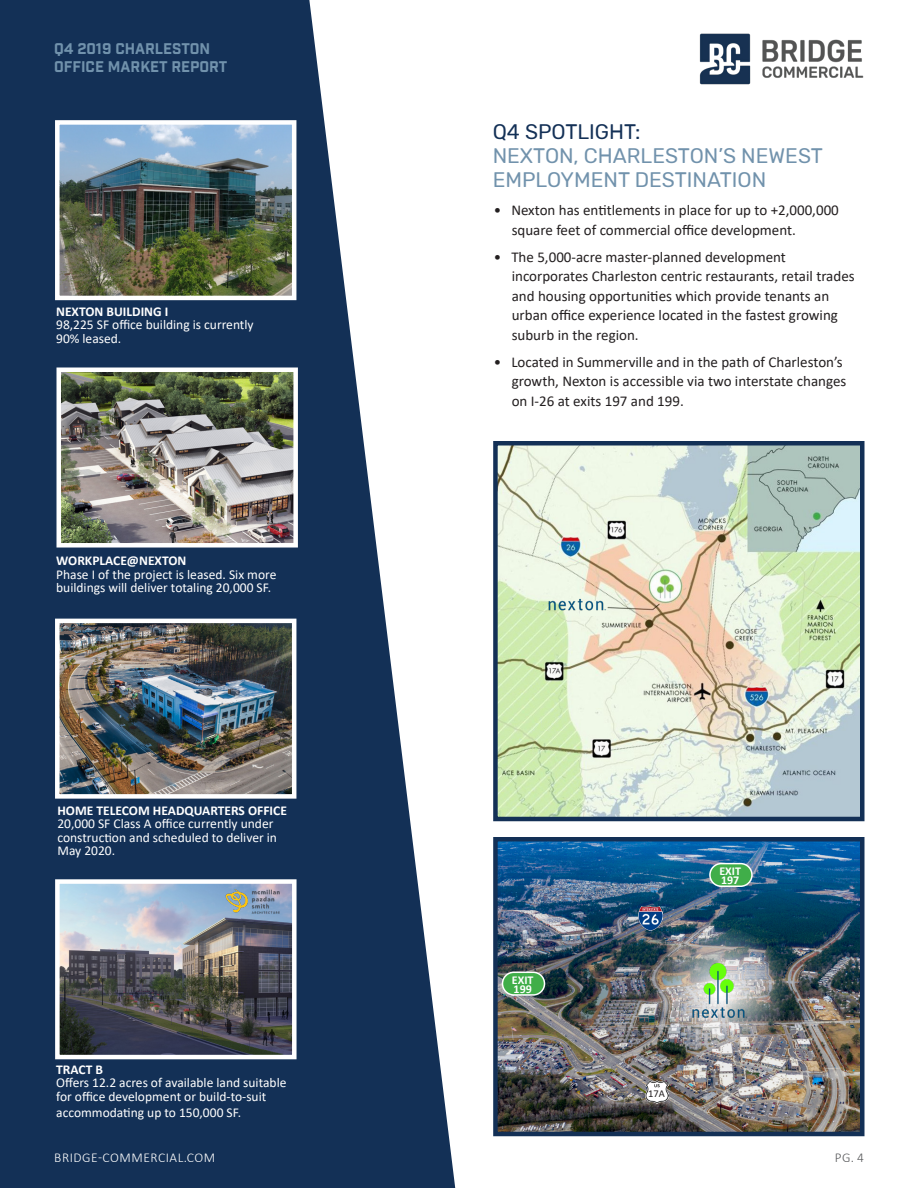
<style>
.page{position:relative;width:918px;height:1188px;background:#fff}
.page>*{position:absolute;margin:0;border:0;box-sizing:border-box;transform-origin:0 0}
.t1{font:21px/24px "Rubik";color:#7192ac}
.t2{font:21px "Rubik";color:#133056}
.t3{font:15px/19.5px "Calibri";color:#231f20}
.t4{font:15px "Industry Inc Base";color:#7192ac}
.t5{font:13.5px/13.5px "Calibri";color:#fff}
.t6{font:700 13.5px "Calibri";color:#fff}
.t7{font:300 13.5px "Calibri";letter-spacing:.04em;color:#fff}
.t8{font:300 13.5px "Calibri";color:#57585a}
.t9{font:700 12px/9px "Calibri";color:#fff}
.t10{font:10.5px "Calibri";color:#231f20}
.s1{font-weight:700}
</style>
<div class="page">
<svg style="left:0;top:0;width:455px;height:1188px;fill:#133056"></svg>
<img style="left:62px;top:373px;width:231px;height:170px">
<div style="left:57px;top:368px;width:241px;height:180px;border:4px solid #fff"></div>
<img style="left:60px;top:125px;width:231px;height:170px">
<div style="left:55px;top:120px;width:241px;height:180px;border:4px solid #fff"></div>
<img style="left:60px;top:624px;width:231px;height:170px">
<div style="left:55px;top:619px;width:241px;height:180px;border:4px solid #fff"></div>
<img style="left:699px;top:33px;width:165px;height:52px">
<img style="left:498px;top:446px;width:362px;height:370px">
<div style="left:493px;top:441px;width:372px;height:380px;border:4px solid #133056"></div>
<img style="left:544px;top:598px;width:64px;height:18px">
<img style="left:60px;top:884px;width:232px;height:170px">
<div style="left:55px;top:879px;width:242px;height:180px;border:4px solid #fff"></div>
<img style="left:222px;top:884px;width:66px;height:36px">
<img style="left:498px;top:842px;width:362px;height:289px">
<div style="left:493px;top:837px;width:372px;height:299px;border:4px solid #133056"></div>
<img style="left:646px;top:1081px;width:22px;height:22px">
<img style="left:638px;top:906px;width:24px;height:24px">
<div style="left:710px;top:864px;width:42px;height:22px;background:#40ae49;border-radius:11px"></div>
<div style="left:709px;top:863px;width:44px;height:24px;border:2px solid #fff;border-radius:11px"></div>
<div style="left:502px;top:972px;width:43px;height:23px;background:#40ae49;border-radius:11px"></div>
<div style="left:502px;top:972px;width:43px;height:24px;border:2px solid #fff;border-radius:11px"></div>
<img style="left:651px;top:928px;width:139px;height:130px;border-radius:50%">
<img style="left:688px;top:960px;width:61px;height:62px">
<p class="t4" style="left:54px;top:40px;width:158px">Q4 2019 CHARLESTON</p>
<p class="t4" style="left:54px;top:58px;width:175px">OFFICE MARKET REPORT</p>
<p class="t6" style="left:56px;top:302px;width:114px">NEXTON BUILDING I</p>
<p class="t5" style="left:56px;top:318px;width:199px">98,225 SF office building is currently<br>90% leased.</p>
<p class="t6" style="left:56px;top:551px;width:132px">WORKPLACE@NEXTON</p>
<p class="t5" style="left:56px;top:567px;width:222px">Phase I of the project is leased. Six more buildings will deliver totaling 20,000 SF.</p>
<p class="t6" style="left:57px;top:800px;width:231px">HOME TELECOM HEADQUARTERS OFFICE</p>
<p class="t5" style="left:57px;top:816px;width:221px">20,000 SF Class A office currently under construction and scheduled to deliver in<br>May 2020.</p>
<p class="t5" style="left:56px;top:1062px;width:232px"><span class="s1">TRACT B<br></span>Offers 12.2 acres of available land suitable for office development or build-to-suit</p>
<p class="t5" style="left:56px;top:1105px;width:186px">accommodating up to 150,000 SF.</p>
<p class="t7" style="left:54px;top:1149px;width:163px">BRIDGE-COMMERCIAL.COM</p>
<p class="t2" style="left:493px;top:119px;width:149px">Q4 SPOTLIGHT:</p>
<p class="t1" style="left:493px;top:144px;width:332px">NEXTON, CHARLESTON’S NEWEST<br>EMPLOYMENT DESTINATION</p>
<p class="t3" style="left:512px;top:200px;width:329px;text-indent:-18px">• Nexton has entitlements in place for up to +2,000,000 square feet of commercial office development.</p>
<p class="t3" style="left:512px;top:246px;width:344px;text-indent:-18px">• The 5,000-acre master-planned development incorporates Charleston centric restaurants, retail trades and housing opportunities which provide tenants an urban office experience located in the fastest growing suburb in the region.</p>
<p class="t3" style="left:512px;top:351px;width:336px;text-indent:-18px">• Located in Summerville and in the path of Charleston’s growth, Nexton is accessible via two interstate changes on I-26 at exits 197 and 199.</p>
<p class="t9" style="left:512px;top:975px;width:23px">EXIT<br>199</p>
<p class="t9" style="left:719px;top:866px;width:23px">EXIT<br>197</p>
<p class="t10" style="left:648px;top:1086px;width:18px">17A</p>
<p class="t8" style="left:835px;top:1149px;width:31px">PG. 4</p>
</div>
